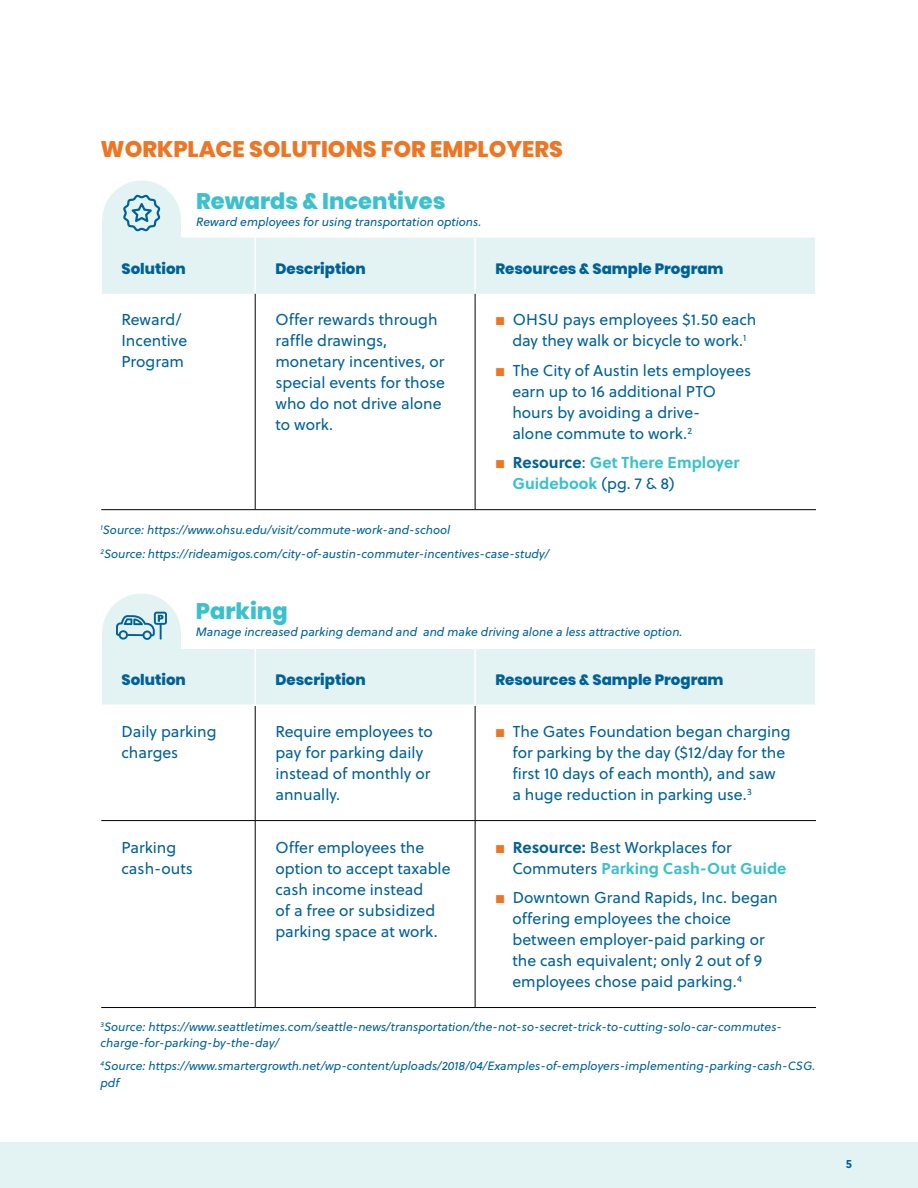
<style>
.page{position:relative;width:918px;height:1188px;background:#fff}
.page>*{position:absolute;margin:0;border:0;box-sizing:border-box;transform-origin:0 0}
.t1{font:800 22.5px "Poppins";color:#ed7624}
.t2{font:800 22.5px "Poppins";color:#3ac1cd}
.t3{font:15.75px/21px "Soleil";color:#006197}
.t4{font:700 15.75px/21px "Soleil";letter-spacing:.005em;color:#3ac1cd}
.t5{font:800 15px "Poppins";color:#006197}
.t6{font:italic 12px/16.5px "Soleil";color:#006197}
.t7{font:700 12px "Soleil";color:#006197}
.s1{color:#006197}
.s2{font-weight:400;color:#006197}
.s3{font-weight:700}
.s4{font-weight:700;color:#3ac1cd}
</style>
<div class="page">
<div style="left:0;top:1142px;width:918px;height:46px;background:#e3f3f4"></div>
<div style="left:102px;top:631px;width:79px;height:20px;background:#e3f3f4"></div>
<div style="left:102px;top:594px;width:79px;height:78px;background:#e3f3f4;border-radius:50%"></div>
<div style="left:102px;top:649px;width:713px;height:56px;background:#e3f3f4"></div>
<hr style="left:254px;top:649px;width:2px;height:56px;background:#fff">
<hr style="left:474px;top:649px;width:2px;height:56px;background:#fff">
<hr style="left:255px;top:706px;width:1px;height:114px;background:#000">
<hr style="left:475px;top:706px;width:1px;height:114px;background:#000">
<hr style="left:255px;top:821px;width:1px;height:186px;background:#000">
<hr style="left:475px;top:821px;width:1px;height:186px;background:#000">
<hr style="left:101px;top:820px;width:154px;height:1px;background:#000">
<hr style="left:255px;top:820px;width:220px;height:1px;background:#000">
<hr style="left:475px;top:820px;width:341px;height:1px;background:#000">
<hr style="left:101px;top:1007px;width:154px;height:1px;background:#000">
<hr style="left:255px;top:1007px;width:220px;height:1px;background:#000">
<hr style="left:475px;top:1007px;width:341px;height:1px;background:#000">
<svg style="left:116px;top:612px;width:51px;height:28px"></svg>
<div style="left:102px;top:218px;width:79px;height:20px;background:#e3f3f4"></div>
<div style="left:102px;top:181px;width:79px;height:78px;background:#e3f3f4;border-radius:50%"></div>
<div style="left:102px;top:238px;width:713px;height:56px;background:#e3f3f4"></div>
<hr style="left:254px;top:238px;width:2px;height:56px;background:#fff">
<hr style="left:474px;top:238px;width:2px;height:56px;background:#fff">
<hr style="left:255px;top:294px;width:1px;height:215px;background:#000">
<hr style="left:475px;top:294px;width:1px;height:215px;background:#000">
<hr style="left:101px;top:509px;width:154px;height:1px;background:#000">
<hr style="left:255px;top:509px;width:220px;height:1px;background:#000">
<hr style="left:475px;top:509px;width:341px;height:1px;background:#000">
<svg style="left:123px;top:195px;width:37px;height:37px"></svg>
<h1 class="t1" style="left:100px;top:136px;width:464px">WORKPLACE SOLUTIONS FOR EMPLOYERS</h1>
<h1 class="t2" style="left:196px;top:188px;width:251px">Rewards &amp; Incentives</h1>
<p class="t6" style="left:196px;top:213px;width:287px">Reward employees for using transportation options.</p>
<p class="t5" style="left:121px;top:260px;width:66px">Solution</p>
<p class="t5" style="left:275px;top:260px;width:92px">Description</p>
<p class="t5" style="left:495px;top:260px;width:230px">Resources &amp; Sample Program</p>
<p class="t3" style="left:121px;top:309px;width:67px">Reward/<br>Incentive<br>Program</p>
<p class="t3" style="left:275px;top:309px;width:171px">Offer rewards through raffle drawings, monetary incentives, or special events for those who do not drive alone to work.</p>
<p class="t3" style="left:512px;top:309px;width:246px">OHSU pays employees $1.50 each day they walk or bicycle to work.<sup>1</sup></p>
<p class="t3" style="left:512px;top:359px;width:240px">The City of Austin lets employees earn up to 16 additional PTO hours by avoiding a drive-<br>alone commute to work.<sup>2</sup></p>
<p class="t4" style="left:512px;top:452px;width:228px"><span class="s1">Resource</span><span class="s2">:</span> Get There Employer<br>Guidebook <span class="s2">(pg. 7 &amp; 8)</span></p>
<p class="t6" style="left:100px;top:518px;width:450px;line-height:23.2px"><sup>1</sup>Source: https://www.ohsu.edu/visit/commute-work-and-school<br><sup>2</sup>Source: https://rideamigos.com/city-of-austin-commuter-incentives-case-study/</p>
<h1 class="t2" style="left:196px;top:598px;width:93px">Parking</h1>
<p class="t6" style="left:196px;top:623px;width:488px">Manage increased parking demand and and make driving alone a less attractive option.</p>
<p class="t5" style="left:121px;top:671px;width:66px">Solution</p>
<p class="t5" style="left:275px;top:671px;width:92px">Description</p>
<p class="t5" style="left:495px;top:671px;width:230px">Resources &amp; Sample Program</p>
<p class="t3" style="left:121px;top:721px;width:97px">Daily parking charges</p>
<p class="t3" style="left:275px;top:721px;width:159px">Require employees to pay for parking daily instead of monthly or annually.</p>
<p class="t3" style="left:512px;top:721px;width:280px">The Gates Foundation began charging for parking by the day ($12/day for the first 10 days of each month), and saw<br>a huge reduction in parking use.<sup>3</sup></p>
<p class="t3" style="left:121px;top:836px;width:73px">Parking cash-outs</p>
<p class="t3" style="left:275px;top:836px;width:177px">Offer employees the option to accept taxable cash income instead<br>of a free or subsidized parking space at work.</p>
<p class="t3" style="left:512px;top:836px;width:276px"><span class="s3">Resource:</span> Best Workplaces for<br>Commuters <span class="s4">Parking Cash-Out Guide</span></p>
<p class="t3" style="left:512px;top:887px;width:267px">Downtown Grand Rapids, Inc. began offering employees the choice between employer-paid parking or the cash equivalent; only 2 out of 9 employees chose paid parking.<sup>4</sup></p>
<p class="t6" style="left:100px;top:1018px;width:683px"><sup>3</sup>Source: https://www.seattletimes.com/seattle-news/transportation/the-not-so-secret-trick-to-cutting-solo-car-commutes&shy;charge-for-parking-by-the-day/</p>
<p class="t6" style="left:100px;top:1058px;width:716px"><sup>4</sup>Source: https://www.smartergrowth.net/wp-content/uploads/2018/04/Examples-of-employers-implementing-parking-cash-CSG. pdf</p>
<p class="t7" style="left:846px;top:1155px;width:8px">5</p>
</div>
